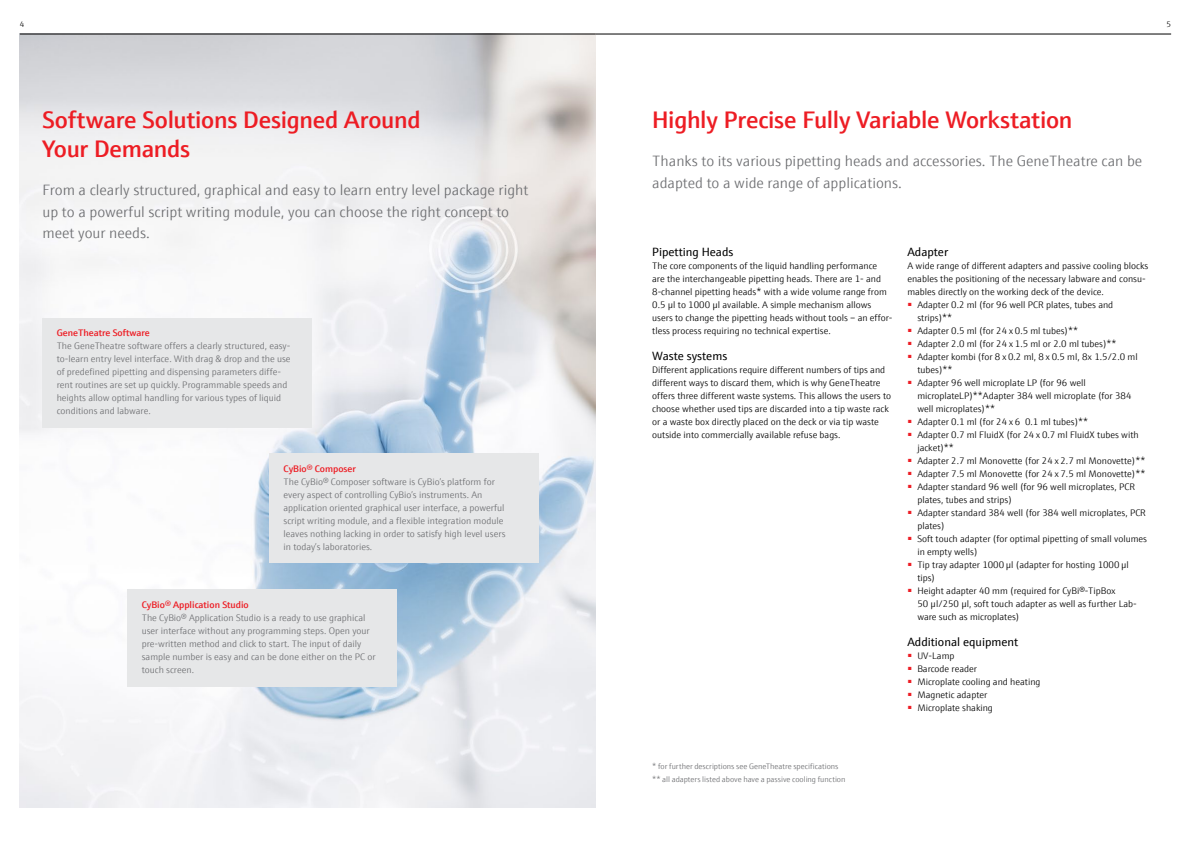
<style>
.page{position:relative;width:1191px;height:842px;background:#fff}
.page>*{position:absolute;margin:0;border:0;box-sizing:border-box;transform-origin:0 0}
.Innenseiten_Überschr{font:600 24px/28.8px "E+H Sans";letter-spacing:-.01em;color:#ed1d24}
.Innenseiten_Überschr-2{font:300 15px/21.6px "E+H Sans";color:#6d6e71}
.Innenseiten_Einleitu{font:300 15px/21.6px "E+H Sans";color:#6d6e71}
.Innenseiten_Zwischen{font:12px "E+H Sans";color:#000}
.Innenseiten_Fließtex{font:300 9.5px/13px "E+H Sans";color:#000}
.Innenseiten_Box_Über{font:300 9.5px/13px "E+H Sans";color:#6d6e71}
.Innenseiten_Zwischen-2{font:600 9.5px "E+H Sans";color:#ed1d24}
.Innenseiten_Fließtex-2{font:300 8px "E+H Sans";letter-spacing:-.005em;color:#6d6e71}
.t1{font:300 8px "E+H Sans";color:#000}
</style>
<div class="page">
<img style="left:20px;top:35px;width:575px;height:773px">
<div style="left:43px;top:318px;width:269px;height:109px;background:#e6e7e8"></div>
<div style="left:269px;top:454px;width:270px;height:109px;background:#e6e7e8"></div>
<div style="left:128px;top:590px;width:269px;height:97px;background:#e6e7e8"></div>
<hr style="left:595px;top:34px;width:576px;height:1px;background:#000">
<hr style="left:20px;top:34px;width:575px;height:1px;background:#000">
<p class="t1" style="left:20px;top:18px;width:6px">4</p>
<p class="t1" style="left:1166px;top:18px;width:6px">5</p>
<p class="Innenseiten_Überschr" style="left:43px;top:103px;width:380px">Software Solutions Designed Around<br>Your Demands</p>
<p class="Innenseiten_Überschr-2" style="left:43px;top:178px;width:487px">From a clearly structured, graphical and easy to learn entry level package right up to a powerful script writing module, you can choose the right concept to meet your needs.</p>
<p class="Innenseiten_Zwischen-2" style="left:57px;top:325px;width:95px">GeneTheatre Software</p>
<p class="Innenseiten_Box_Über" style="left:57px;top:338px;width:235px">The GeneTheatre software offers a clearly structured, easy&shy;to-learn entry level interface. With drag &amp; drop and the use of predefined pipetting and dispensing parameters diffe&shy;rent routines are set up quickly. Programmable speeds and heights allow optimal handling for various types of liquid conditions and labware.</p>
<p class="Innenseiten_Zwischen-2" style="left:283px;top:461px;width:74px">CyBio® Composer</p>
<p class="Innenseiten_Box_Über" style="left:283px;top:474px;width:213px">The CyBio® Composer software is CyBio’s platform for</p>
<p class="Innenseiten_Box_Über" style="left:283px;top:487px;width:200px">every aspect of controlling CyBio’s instruments. An</p>
<p class="Innenseiten_Box_Über" style="left:283px;top:500px;width:222px">application oriented graphical user interface, a powerful</p>
<p class="Innenseiten_Box_Über" style="left:283px;top:513px;width:221px">script writing module, and a flexible integration module</p>
<p class="Innenseiten_Box_Über" style="left:283px;top:526px;width:223px">leaves nothing lacking in order to satisfy high level users</p>
<p class="Innenseiten_Box_Über" style="left:283px;top:539px;width:90px">in today’s laboratories.</p>
<p class="Innenseiten_Zwischen-2" style="left:142px;top:597px;width:108px">CyBio® Application Studio</p>
<p class="Innenseiten_Box_Über" style="left:142px;top:610px;width:235px">The CyBio® Application Studio is a ready to use graphical user interface without any programming steps. Open your pre-written method and click to start. The input of daily sample number is easy and can be done either on the PC or touch screen.</p>
<p class="Innenseiten_Überschr" style="left:652px;top:103px;width:422px">Highly Precise Fully Variable Workstation</p>
<p class="Innenseiten_Einleitu" style="left:652px;top:149px;width:491px">Thanks to its various pipetting heads and accessories. The GeneTheatre can be adapted to a wide range of applications.</p>
<p class="Innenseiten_Zwischen" style="left:652px;top:243px;width:83px">Pipetting Heads</p>
<p class="Innenseiten_Fließtex" style="left:652px;top:258px;width:242px">The core components of the liquid handling performance<br>are the interchangeable pipetting heads. There are 1- and 8-channel pipetting heads* with a wide volume range from 0.5 µl to 1000 µl available. A simple mechanism allows users to change the pipetting heads without tools – an effor&shy;tless process requiring no technical expertise.</p>
<p class="Innenseiten_Zwischen" style="left:652px;top:347px;width:77px">Waste systems</p>
<p class="Innenseiten_Fließtex" style="left:652px;top:362px;width:240px">Different applications require different numbers of tips and different ways to discard them, which is why GeneTheatre offers three different waste systems. This allows the users to choose whether used tips are discarded into a tip waste rack or a waste box directly placed on the deck or via tip waste outside into commercially available refuse bags.</p>
<p class="Innenseiten_Zwischen" style="left:907px;top:243px;width:42px">Adapter</p>
<p class="Innenseiten_Fließtex" style="left:907px;top:258px;width:242px">A wide range of different adapters and passive cooling blocks enables the positioning of the necessary labware and consu&shy;mables directly on the working deck of the device.</p>
<p class="Innenseiten_Fließtex" style="left:917px;top:297px;width:197px;text-indent:-10px"><sup>■</sup> Adapter 0.2 ml (for 96 well PCR plates, tubes and strips)**</p>
<p class="Innenseiten_Fließtex" style="left:907px;top:323px;width:172px"><sup>■</sup> Adapter 0.5 ml (for 24 x 0.5 ml tubes)**</p>
<p class="Innenseiten_Fließtex" style="left:907px;top:336px;width:211px"><sup>■</sup> Adapter 2.0 ml (for 24 x 1.5 ml or 2.0 ml tubes)**</p>
<p class="Innenseiten_Fließtex" style="left:917px;top:349px;width:222px;text-indent:-10px"><sup>■</sup> Adapter kombi (for 8 x 0.2 ml, 8 x 0.5 ml, 8x 1.5/2.0 ml tubes)**</p>
<p class="Innenseiten_Fließtex" style="left:917px;top:375px;width:216px;text-indent:-10px"><sup>■</sup> Adapter 96 well microplate LP (for 96 well microplateLP)**Adapter 384 well microplate (for 384 well microplates)**</p>
<p class="Innenseiten_Fließtex" style="left:907px;top:414px;width:182px"><sup>■</sup> Adapter 0.1 ml (for 24 x 6 0.1 ml tubes)**</p>
<p class="Innenseiten_Fließtex" style="left:917px;top:427px;width:223px;text-indent:-10px"><sup>■</sup> Adapter 0.7 ml FluidX (for 24 x 0.7 ml FluidX tubes with jacket)**</p>
<p class="Innenseiten_Fließtex" style="left:907px;top:453px;width:239px"><sup>■</sup> Adapter 2.7 ml Monovette (for 24 x 2.7 ml Monovette)**</p>
<p class="Innenseiten_Fließtex" style="left:907px;top:466px;width:239px"><sup>■</sup> Adapter 7.5 ml Monovette (for 24 x 7.5 ml Monovette)**</p>
<p class="Innenseiten_Fließtex" style="left:917px;top:479px;width:219px;text-indent:-10px"><sup>■</sup> Adapter standard 96 well (for 96 well microplates, PCR plates, tubes and strips)</p>
<p class="Innenseiten_Fließtex" style="left:917px;top:505px;width:230px;text-indent:-10px"><sup>■</sup> Adapter standard 384 well (for 384 well microplates, PCR plates)</p>
<p class="Innenseiten_Fließtex" style="left:917px;top:531px;width:231px;text-indent:-10px"><sup>■</sup> Soft touch adapter (for optimal pipetting of small volumes in empty wells)</p>
<p class="Innenseiten_Fließtex" style="left:917px;top:557px;width:213px;text-indent:-10px"><sup>■</sup> Tip tray adapter 1000 µl (adapter for hosting 1000 µl tips)</p>
<p class="Innenseiten_Fließtex" style="left:917px;top:583px;width:221px;text-indent:-10px"><sup>■</sup> Height adapter 40 mm (required for CyBi®-TipBox<br>50 µl/250 µl, soft touch adapter as well as further Lab&shy;ware such as microplates)</p>
<p class="Innenseiten_Zwischen" style="left:907px;top:633px;width:112px">Additional equipment</p>
<p class="Innenseiten_Fließtex" style="left:907px;top:648px;width:48px"><sup>■</sup> UV-Lamp</p>
<p class="Innenseiten_Fließtex" style="left:907px;top:661px;width:71px"><sup>■</sup> Barcode reader</p>
<p class="Innenseiten_Fließtex" style="left:907px;top:674px;width:135px"><sup>■</sup> Microplate cooling and heating</p>
<p class="Innenseiten_Fließtex" style="left:907px;top:687px;width:81px"><sup>■</sup> Magnetic adapter</p>
<p class="Innenseiten_Fließtex" style="left:907px;top:700px;width:87px"><sup>■</sup> Microplate shaking</p>
<p class="Innenseiten_Fließtex-2" style="left:652px;top:760px;width:188px">* for further descriptions see GeneTheatre specifications</p>
<p class="Innenseiten_Fließtex-2" style="left:652px;top:773px;width:195px">** all adapters listed above have a passive cooling function</p>
</div>
